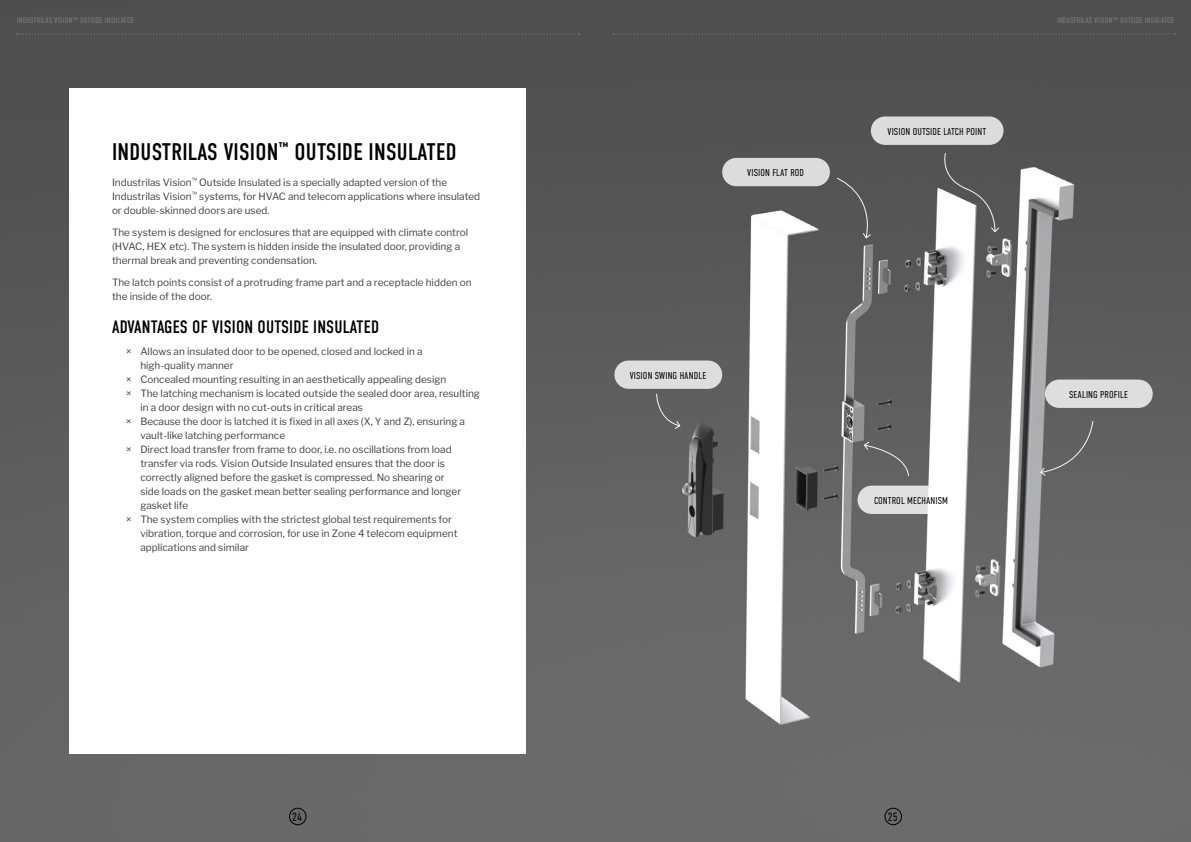
<style>
.page{position:relative;width:1191px;height:842px;background:#fff}
.page>*{position:absolute;margin:0;border:0;box-sizing:border-box;transform-origin:0 0}
.t1{font:24px "DIN Condensed";letter-spacing:.01em;color:#000}
.t2{font:18px "DIN Condensed";letter-spacing:.01em;color:#000}
.t3{font:300 12px "DIN Condensed";color:#000}
.t4{font:10px/14px "Libre Franklin";color:#414042}
.t5{font:300 10px "DIN Condensed";letter-spacing:.01em;color:#000}
.t6{font:300 8px "DIN Condensed";letter-spacing:.01em;color:#808080}
</style>
<div class="page">
<img style="left:0;top:0;width:1191px;height:842px">
<svg style="left:939px;top:152px;width:61px;height:81px"></svg>
<svg style="left:1039px;top:420px;width:54px;height:57px;background:#6a6a6b"></svg>
<svg style="left:863px;top:441px;width:46px;height:36px;background:#676767"></svg>
<div style="left:614px;top:360px;width:108px;height:29px;background:#dedede;border-radius:14px"></div>
<div style="left:722px;top:158px;width:108px;height:28px;background:#dcdcdc;border-radius:14px"></div>
<div style="left:1045px;top:380px;width:107px;height:28px;background:#dedede;border-radius:14px"></div>
<div style="left:871px;top:116px;width:132px;height:29px;background:#dcdcdc;border-radius:14px"></div>
<svg style="left:857px;top:486px;width:108px;height:28px;fill:#e0e0e0"></svg>
<svg style="left:655px;top:393px;width:26px;height:37px"></svg>
<div style="left:836px;top:177px;width:38px;height:62px;background:#555"></div>
<svg style="left:17px;top:34px;width:562px;height:1px"></svg>
<svg style="left:613px;top:34px;width:562px;height:1px"></svg>
<div style="left:69px;top:88px;width:457px;height:666px;background:#fff"></div>
<div style="left:289px;top:808px;width:17px;height:17px;border:1px solid #000;border-radius:50%"></div>
<div style="left:884px;top:808px;width:17px;height:17px;border:1px solid #000;border-radius:50%"></div>
<p class="t6" style="left:17px;top:16px;width:118px">INDUSTRILAS VISION™ OUTSIDE INSULATED</p>
<p class="t6" style="left:1057px;top:16px;width:118px">INDUSTRILAS VISION™ OUTSIDE INSULATED</p>
<h1 class="t1" style="left:112px;top:139px;width:346px">INDUSTRILAS VISION<sup>™</sup> OUTSIDE INSULATED</h1>
<p class="t4" style="left:112px;top:175px;width:370px">Industrilas Vision<sup>™</sup> Outside Insulated is a specially adapted version of the<br>Industrilas Vision<sup>™</sup> systems, for HVAC and telecom applications where insulated or double-skinned doors are used.</p>
<p class="t4" style="left:112px;top:225px;width:358px">The system is designed for enclosures that are equipped with climate control (HVAC, HEX etc). The system is hidden inside the insulated door, providing a thermal break and preventing condensation.</p>
<p class="t4" style="left:112px;top:275px;width:361px">The latch points consist of a protruding frame part and a receptacle hidden on the inside of the door.</p>
<h2 class="t2" style="left:112px;top:317px;width:268px">ADVANTAGES OF VISION OUTSIDE INSULATED</h2>
<p class="t4" style="left:126px;top:344px;width:298px">× Allows an insulated door to be opened, closed and locked in a</p>
<p class="t4" style="left:140px;top:358px;width:95px">high-quality manner</p>
<p class="t4" style="left:126px;top:372px;width:321px">× Concealed mounting resulting in an aesthetically appealing design</p>
<p class="t4" style="left:126px;top:386px;width:355px">× The latching mechanism is located outside the sealed door area, resulting</p>
<p class="t4" style="left:140px;top:400px;width:224px">in a door design with no cut-outs in critical areas</p>
<p class="t4" style="left:126px;top:414px;width:340px">× Because the door is latched it is fixed in all axes (X, Y and Z), ensuring a</p>
<p class="t4" style="left:140px;top:428px;width:146px">vault-like latching performance</p>
<p class="t4" style="left:126px;top:442px;width:327px">× Direct load transfer from frame to door, i.e. no oscillations from load</p>
<p class="t4" style="left:140px;top:456px;width:306px">transfer via rods. Vision Outside Insulated ensures that the door is</p>
<p class="t4" style="left:140px;top:470px;width:306px">correctly aligned before the gasket is compressed. No shearing or</p>
<p class="t4" style="left:140px;top:484px;width:322px">side loads on the gasket mean better sealing performance and longer</p>
<p class="t4" style="left:140px;top:498px;width:49px">gasket life</p>
<p class="t4" style="left:126px;top:512px;width:327px">× The system complies with the strictest global test requirements for</p>
<p class="t4" style="left:140px;top:526px;width:319px">vibration, torque and corrosion, for use in Zone 4 telecom equipment</p>
<p class="t4" style="left:140px;top:540px;width:110px">applications and similar</p>
<p class="t3" style="left:292px;top:810px;width:11px">24</p>
<p class="t5" style="left:747px;top:167px;width:58px">VISION FLAT ROD</p>
<p class="t5" style="left:887px;top:125px;width:100px">VISION OUTSIDE LATCH POINT</p>
<p class="t5" style="left:630px;top:369px;width:78px">VISION SWING HANDLE</p>
<p class="t5" style="left:874px;top:495px;width:75px">CONTROL MECHANISM</p>
<p class="t5" style="left:1069px;top:388px;width:60px">SEALING PROFILE</p>
<p class="t3" style="left:887px;top:810px;width:11px">25</p>
</div>
